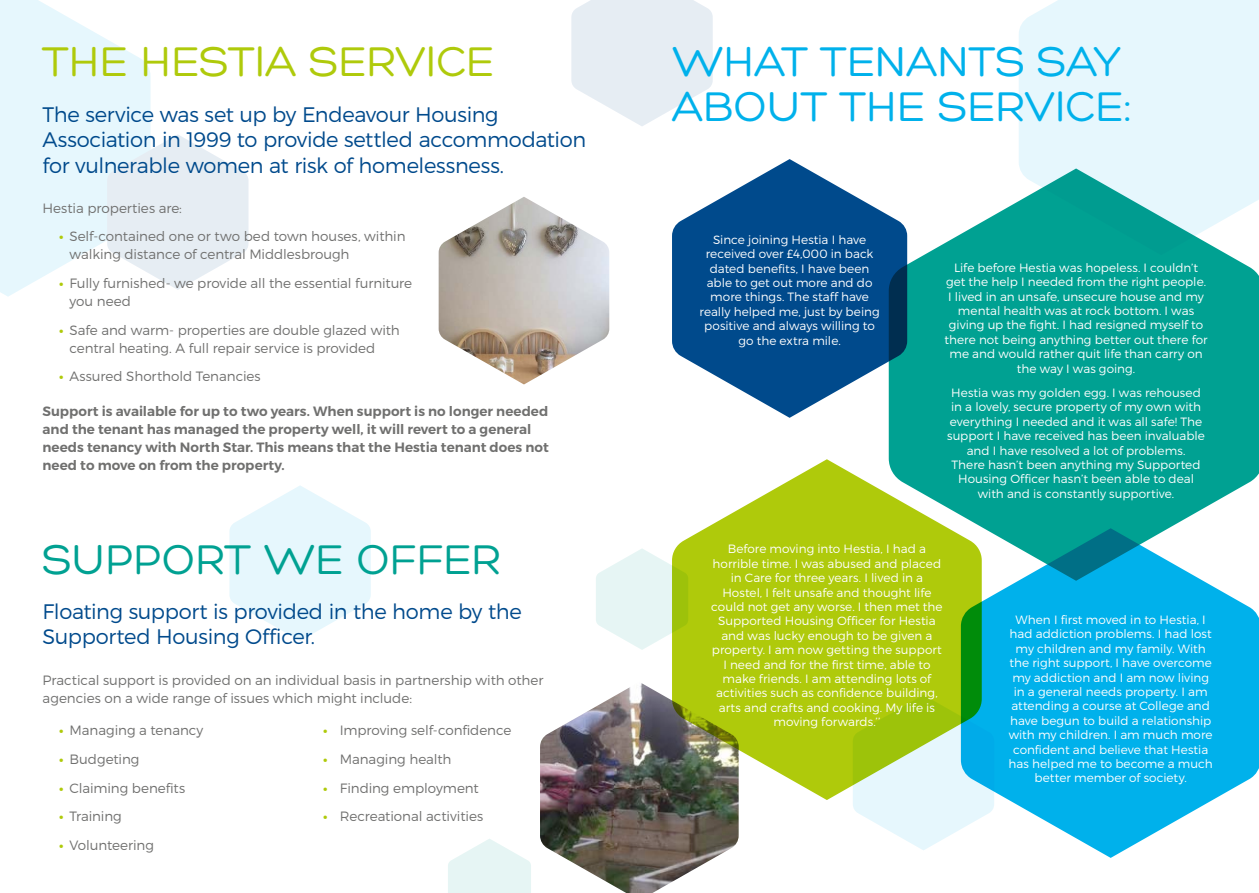
<style>
.page{position:relative;width:1259px;height:893px;background:#fff}
.page>*{position:absolute;margin:0;border:0;box-sizing:border-box;transform-origin:0 0}
.t1{font:45px/45px "Hero";color:#00b1eb}
.t2{font:45px "Hero";color:#afca0b}
.t3{font:45px "Hero";letter-spacing:-.005em;color:#00a192}
.Body_9{font:300 21px/25.5px "Montserrat";letter-spacing:-.015em;color:#004a8c}
.Body_9-2{font:300 13.5px/18px "Montserrat";letter-spacing:-.005em;color:#70706f}
.Body_9-3{font:600 13.5px/18px "Montserrat";color:#70706f}
.Body_9-4{font:300 12px/14.4px "Montserrat";color:#fff;text-align:center}
.s1{font-weight:700;color:#afca0b}
</style>
<div class="page">
<svg style="left:853px;top:800px;width:108px;height:50px"></svg>
<div style="left:1019px;top:0;width:240px;height:168px;background:#e6f7fd"></div>
<svg style="left:571px;top:0;width:142px;height:126px"></svg>
<svg style="left:596px;top:549px;width:76px;height:101px"></svg>
<img style="left:540px;top:683px;width:198px;height:210px">
<svg style="left:229px;top:485px;width:142px;height:156px"></svg>
<svg style="left:0;top:0;width:248px;height:297px"></svg>
<svg style="left:448px;top:839px;width:83px;height:54px"></svg>
<svg style="left:672px;top:159px;width:216px;height:259px;fill:#004a8c"></svg>
<svg style="left:672px;top:459px;width:289px;height:341px;background:#b5cc38"></svg>
<svg style="left:888px;top:168px;width:371px;height:413px;background:#2faf9e"></svg>
<svg style="left:961px;top:528px;width:298px;height:330px;fill:#00b1eb"></svg>
<img style="left:439px;top:197px;width:170px;height:187px">
<p class="t2" style="left:43px;top:39px;width:454px">THE HESTIA SERVICE</p>
<p class="t1" style="left:672px;top:40px;width:461px">WHAT TENANTS SAY<br>ABOUT THE SERVICE:</p>
<p class="Body_9" style="left:43px;top:101px;width:545px">The service was set up by Endeavour Housing<br>Association in 1999 to provide settled accommodation for vulnerable women at risk of homelessness.</p>
<p class="Body_9-2" style="left:43px;top:199px;width:141px">Hestia properties are:</p>
<p class="Body_9-2" style="left:70px;top:227px;width:337px;text-indent:-10px"><span class="s1">•</span> Self-contained one or two bed town houses, within walking distance of central Middlesbrough</p>
<p class="Body_9-2" style="left:70px;top:274px;width:344px;text-indent:-10px"><span class="s1">•</span> Fully furnished- we provide all the essential furniture you need</p>
<p class="Body_9-2" style="left:70px;top:321px;width:332px;text-indent:-10px"><span class="s1">•</span> Safe and warm- properties are double glazed with central heating. A full repair service is provided</p>
<p class="Body_9-2" style="left:59px;top:367px;width:203px"><span class="s1">•</span> Assured Shorthold Tenancies</p>
<p class="Body_9-3" style="left:43px;top:403px;width:508px">Support is available for up to two years. When support is no longer needed and the tenant has managed the property well, it will revert to a general needs tenancy with North Star. This means that the Hestia tenant does not need to move on from the property.</p>
<p class="t3" style="left:43px;top:536px;width:460px">SUPPORT WE OFFER</p>
<p class="Body_9" style="left:43px;top:598px;width:481px">Floating support is provided in the home by the<br>Supported Housing Officer.</p>
<p class="Body_9-2" style="left:43px;top:670px;width:502px">Practical support is provided on an individual basis in partnership with other agencies on a wide range of issues which might include:</p>
<p class="Body_9-2" style="left:59px;top:721px;width:146px"><span class="s1">•</span> Managing a tenancy</p>
<p class="Body_9-2" style="left:59px;top:750px;width:82px"><span class="s1">•</span> Budgeting</p>
<p class="Body_9-2" style="left:59px;top:779px;width:128px"><span class="s1">•</span> Claiming benefits</p>
<p class="Body_9-2" style="left:59px;top:807px;width:64px"><span class="s1">•</span> Training</p>
<p class="Body_9-2" style="left:59px;top:836px;width:96px"><span class="s1">•</span> Volunteering</p>
<p class="Body_9-2" style="left:323px;top:721px;width:190px"><span class="s1">•</span> Improving self-confidence</p>
<p class="Body_9-2" style="left:323px;top:750px;width:130px"><span class="s1">•</span> Managing health</p>
<p class="Body_9-2" style="left:323px;top:779px;width:157px"><span class="s1">•</span> Finding employment</p>
<p class="Body_9-2" style="left:323px;top:807px;width:161px"><span class="s1">•</span> Recreational activities</p>
<p class="Body_9-4" style="left:699px;top:232px;width:182px">Since joining Hestia I have received over £4,000 in back dated benefits, I have been able to get out more and do more things. The staff have really helped me, just by being positive and always willing to go the extra mile.</p>
<p class="Body_9-4" style="left:944px;top:260px;width:264px">Life before Hestia was hopeless. I couldn’t get the help I needed from the right people.<br>I lived in an unsafe, unsecure house and my mental health was at rock bottom. I was giving up the fight. I had resigned myself to there not being anything better out there for me and would rather quit life than carry on the way I was going.</p>
<p class="Body_9-4" style="left:947px;top:385px;width:259px">Hestia was my golden egg. I was rehoused in a lovely, secure property of my own with everything I needed and it was all safe! The support I have received has been invaluable and I have resolved a lot of problems.<br>There hasn’t been anything my Supported Housing Officer hasn’t been able to deal with and is constantly supportive.</p>
<p class="Body_9-4" style="left:711px;top:542px;width:233px">Before moving into Hestia, I had a horrible time. I was abused and placed in Care for three years. I lived in a Hostel, I felt unsafe and thought life could not get any worse. I then met the Supported Housing Officer for Hestia and was lucky enough to be given a property. I am now getting the support I need and for the first time, able to make friends. I am attending lots of activities such as confidence building, arts and crafts and cooking. My life is moving forwards.’’</p>
<p class="Body_9-4" style="left:1008px;top:612px;width:206px">When I first moved in to Hestia, I had addiction problems. I had lost my children and my family. With the right support, I have overcome my addiction and I am now living in a general needs property. I am attending a course at College and have begun to build a relationship with my children. I am much more confident and believe that Hestia has helped me to become a much better member of society.</p>
</div>
